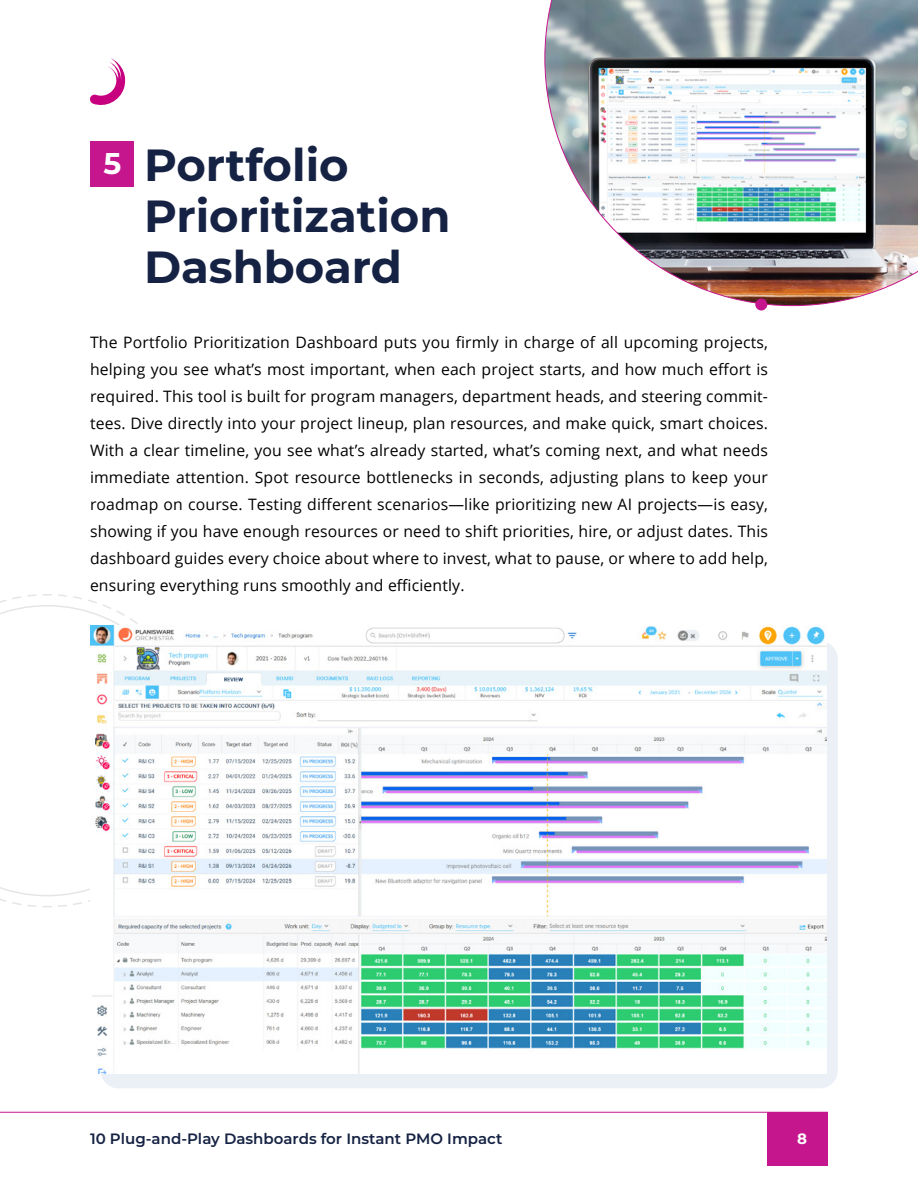
<style>
.page{position:relative;width:918px;height:1188px;background:#fff}
.page>*{position:absolute;margin:0;border:0;box-sizing:border-box;transform-origin:0 0}
.t1{font:700 45px/51px "Montserrat";color:#152243}
.t2{font:700 30px "Montserrat";color:#fff}
.Body{font:15.75px/27px "Open Sans";letter-spacing:.01em;color:#000;text-align:justify}
.t3{font:600 15px "Montserrat";color:#152243}
.t4{font:700 15px "Montserrat";color:#fff}
</style>
<div class="page">
<svg style="left:90px;top:58px;width:36px;height:47px"></svg>
<div style="left:767px;top:1112px;width:61px;height:53px;background:#c6168d"></div>
<hr style="left:0;top:1112px;width:828px;height:1px;background:#c6168d">
<svg style="left:0;top:605px;width:138px;height:291px"></svg>
<div style="left:100px;top:641px;width:738px;height:447px;background:#ebf0f7;border-radius:18px"></div>
<img style="left:91px;top:626px;width:736px;height:447px">
<img style="left:544px;top:0;width:374px;height:306px">
<div style="left:755px;top:298px;width:12px;height:12px;background:#c6168d;border-radius:50%"></div>
<div style="left:91px;top:142px;width:43px;height:45px;background:#c6168d"></div>
<p class="t2" style="left:104px;top:141px;width:19px">5</p>
<p class="t1" style="left:144px;top:138px;width:308px">Portfolio<br>Prioritization<br>Dashboard</p>
<p class="Body" style="left:90px;top:328px;width:680px">The Portfolio Prioritization Dashboard puts you firmly in charge of all upcoming projects, helping you see what’s most important, when each project starts, and how much effort is required. This tool is built for program managers, department heads, and steering commit&shy;tees. Dive directly into your project lineup, plan resources, and make quick, smart choices.<br>With a clear timeline, you see what’s already started, what’s coming next, and what needs immediate attention. Spot resource bottlenecks in seconds, adjusting plans to keep your roadmap on course. Testing different scenarios—like prioritizing new AI projects—is easy, showing if you have enough resources or need to shift priorities, hire, or adjust dates. This dashboard guides every choice about where to invest, what to pause, or where to add help, ensuring everything runs smoothly and efficiently.</p>
<p class="t3" style="left:90px;top:1128px;width:414px">10 Plug-and-Play Dashboards for Instant PMO Impact</p>
<p class="t4" style="left:797px;top:1128px;width:11px">8</p>
</div>
